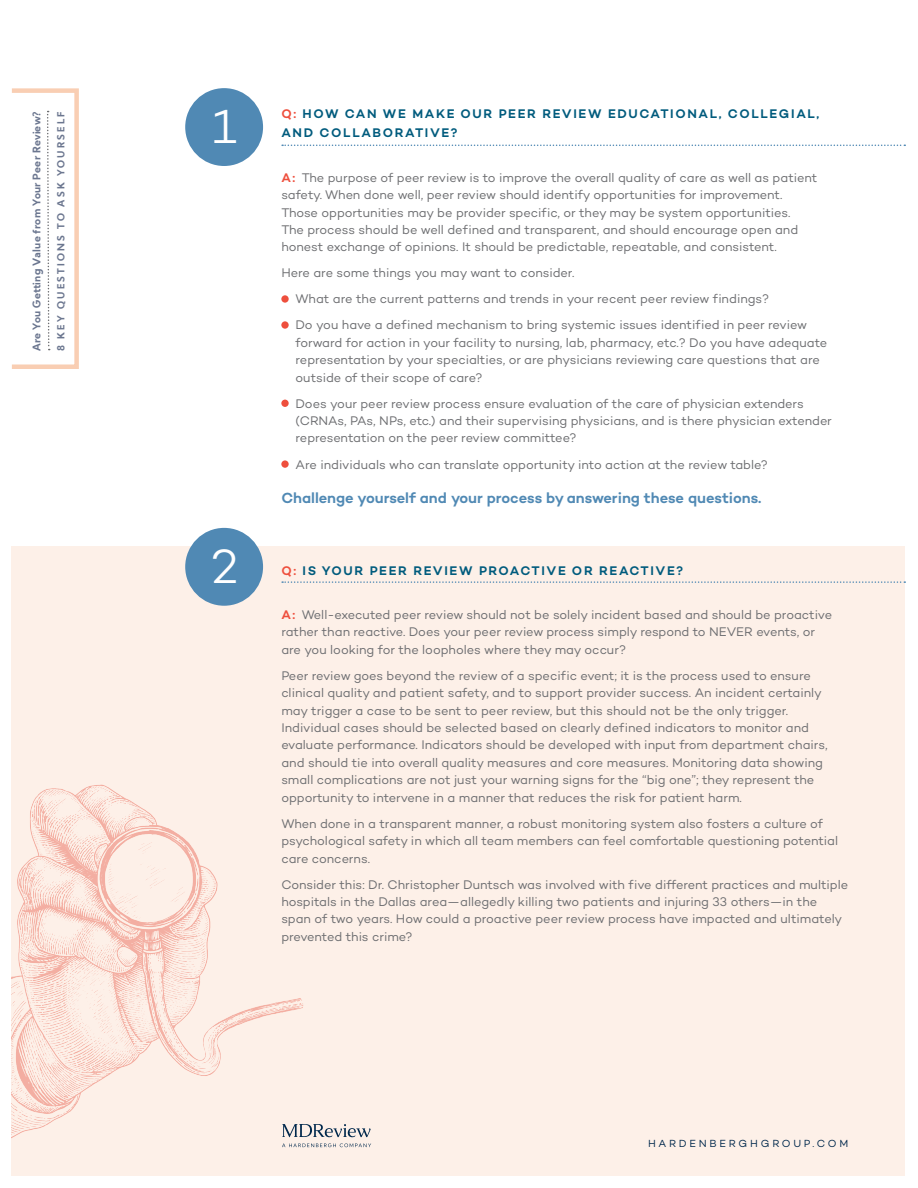
<style>
.page{position:relative;width:918px;height:1188px;background:#fff}
.page>*{position:absolute;margin:0;border:0;box-sizing:border-box;transform-origin:0 0}
.t1{font:300 48.75px "Campton";color:#fff}
.t2{font:600 15px "Campton";letter-spacing:-.005em;color:#5089b4}
.t3{font:12.75px/17.4px "Campton";letter-spacing:-.005em;color:#6c6d70}
.t4{font:600 12.75px/19.5px "Campton";letter-spacing:.13em;color:#005b7d}
.t5{font:700 10.5px "Kumbh Sans";letter-spacing:.03em;color:#6b768f}
.section_head{font:10.5px "Campton";letter-spacing:.26em;color:#00284c}
.t6{font:700 9.75px "Kumbh Sans";letter-spacing:.22em;color:#6b768f}
.s1{color:#ee4f3d}
.s2{font-weight:600;color:#ee4f3d}
</style>
<div class="page">
<div style="left:12px;top:546px;width:893px;height:630px;background:#fdf0e8"></div>
<svg style="left:282px;top:145px;width:623px;height:1px"></svg>
<svg style="left:282px;top:581px;width:623px;height:2px"></svg>
<div style="left:185px;top:88px;width:78px;height:78px;background:#5089b4;border-radius:50%"></div>
<div style="left:185px;top:528px;width:78px;height:78px;background:#5089b4;border-radius:50%"></div>
<div style="left:281px;top:295px;width:8px;height:8px;background:#ee4f3d;border-radius:50%"></div>
<div style="left:281px;top:321px;width:8px;height:8px;background:#ee4f3d;border-radius:50%"></div>
<div style="left:281px;top:400px;width:8px;height:7px;background:#ee4f3d;border-radius:50%"></div>
<div style="left:281px;top:460px;width:8px;height:8px;background:#ee4f3d;border-radius:50%"></div>
<img style="left:12px;top:784px;width:355px;height:354px">
<svg style="left:282px;top:1124px;width:89px;height:13px"></svg>
<svg style="left:282px;top:1143px;width:89px;height:4px"></svg>
<div style="left:10px;top:88px;width:69px;height:281px;border:4px solid #f9ceb3"></div>
<svg style="left:47px;top:111px;width:3px;height:239px"></svg>
<p class="t5" style="left:30px;top:351px;width:242px;rotate:-90deg">Are You Getting Value from Your Peer Review?</p>
<p class="t6" style="left:55px;top:351px;width:241px;rotate:-90deg">8 KEY QUESTIONS TO ASK YOURSELF</p>
<p class="t1" style="left:212px;top:96px;width:26px">1</p>
<p class="t1" style="left:211px;top:536px;width:29px">2</p>
<p class="t4" style="left:281px;top:103px;width:539px"><span class="s1">Q:</span> HOW CAN WE MAKE OUR PEER REVIEW EDUCATIONAL, COLLEGIAL,<br>AND COLLABORATIVE?</p>
<p class="t3" style="left:281px;top:168px;width:538px"><span class="s2">A:</span> The purpose of peer review is to improve the overall quality of care as well as patient safety. When done well, peer review should identify opportunities for improvement.<br>Those opportunities may be provider specific, or they may be system opportunities.<br>The process should be well defined and transparent, and should encourage open and honest exchange of opinions. It should be predictable, repeatable, and consistent.</p>
<p class="t3" style="left:281px;top:264px;width:295px">Here are some things you may want to consider.</p>
<p class="t3" style="left:296px;top:290px;width:475px">What are the current patterns and trends in your recent peer review findings?</p>
<p class="t3" style="left:296px;top:316px;width:533px">Do you have a defined mechanism to bring systemic issues identified in peer review forward for action in your facility to nursing, lab, pharmacy, etc.? Do you have adequate representation by your specialties, or are physicians reviewing care questions that are outside of their scope of care?</p>
<p class="t3" style="left:296px;top:394px;width:538px">Does your peer review process ensure evaluation of the care of physician extenders (CRNAs, PAs, NPs, etc.) and their supervising physicians, and is there physician extender representation on the peer review committee?</p>
<p class="t3" style="left:296px;top:455px;width:474px">Are individuals who can translate opportunity into action at the review table?</p>
<p class="t2" style="left:281px;top:488px;width:482px">Challenge yourself and your process by answering these questions.</p>
<p class="t4" style="left:281px;top:560px;width:403px"><span class="s1">Q:</span> IS YOUR PEER REVIEW PROACTIVE OR REACTIVE?</p>
<p class="t3" style="left:281px;top:606px;width:552px"><span class="s2">A:</span> Well-executed peer review should not be solely incident based and should be proactive rather than reactive. Does your peer review process simply respond to NEVER events, or are you looking for the loopholes where they may occur?</p>
<p class="t3" style="left:281px;top:667px;width:548px">Peer review goes beyond the review of a specific event; it is the process used to ensure clinical quality and patient safety, and to support provider success. An incident certainly may trigger a case to be sent to peer review, but this should not be the only trigger.<br>Individual cases should be selected based on clearly defined indicators to monitor and evaluate performance. Indicators should be developed with input from department chairs, and should tie into overall quality measures and core measures. Monitoring data showing small complications are not just your warning signs for the “big one”; they represent the opportunity to intervene in a manner that reduces the risk for patient harm.</p>
<p class="t3" style="left:281px;top:814px;width:558px">When done in a transparent manner, a robust monitoring system also fosters a culture of psychological safety in which all team members can feel comfortable questioning potential care concerns.</p>
<p class="t3" style="left:281px;top:875px;width:568px">Consider this: Dr. Christopher Duntsch was involved with five different practices and multiple hospitals in the Dallas area—allegedly killing two patients and injuring 33 others—in the span of two years. How could a proactive peer review process have impacted and ultimately prevented this crime?</p>
<p class="section_head" style="left:648px;top:1136px;width:202px">HARDENBERGHGROUP.COM</p>
</div>
